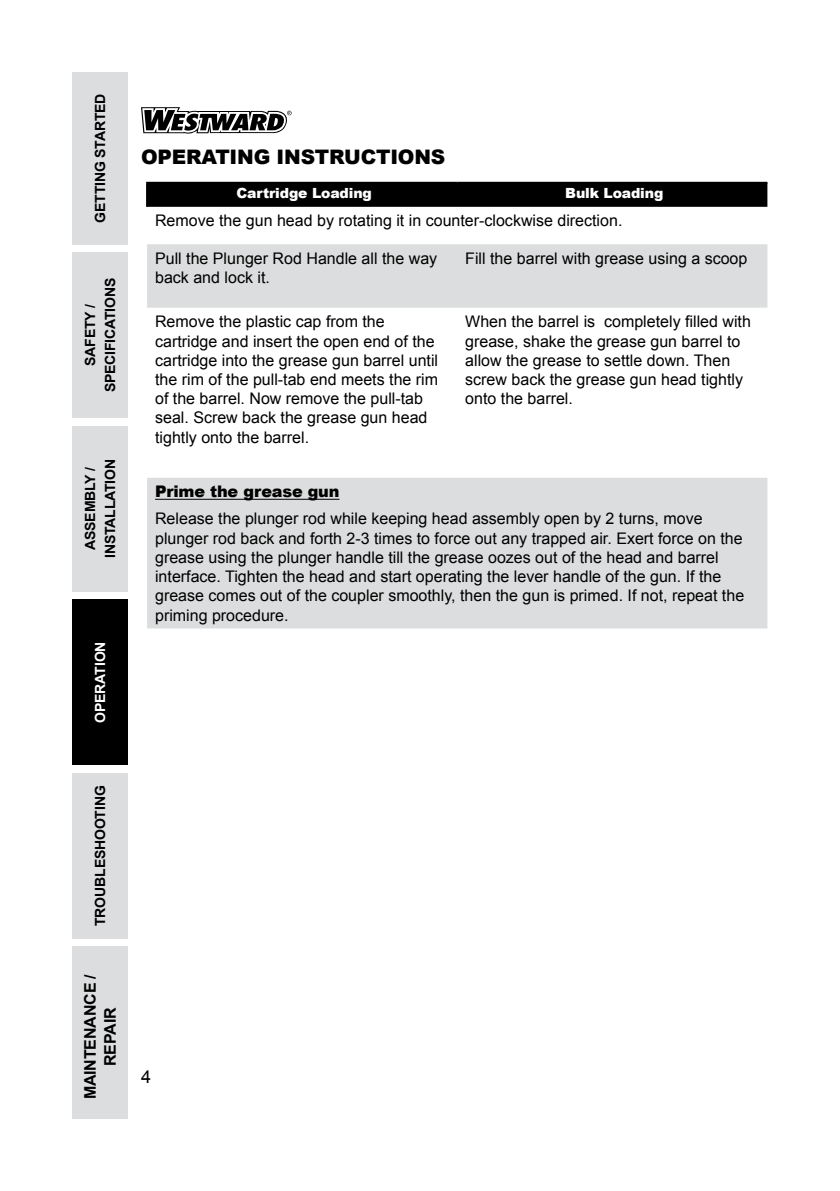
<style>
.page{position:relative;width:840px;height:1191px;background:#fff}
.page>*{position:absolute;margin:0;border:0;box-sizing:border-box;transform-origin:0 0}
.t1{font:900 20px "Arial";letter-spacing:-.01em;color:#000}
.t2{font:18px "Arial";color:#000}
.t3{font:16px/19.2px "Arial";color:#000}
.t4{font:700 16px/20px "Arial";letter-spacing:-.01em;color:#000;text-align:center}
.t5{font:900 16px "Arial";letter-spacing:-.01em;color:#000}
.t6{font:700 14px/20px "Arial";letter-spacing:-.01em;color:#000;text-align:center}
.t7{font:900 14px "Arial";letter-spacing:-.01em;color:#fff}
.t8{font:700 14px "Arial";letter-spacing:-.01em;color:#fff}
</style>
<div class="page">
<div style="left:72px;top:72px;width:56px;height:172px;background:#dcddde"></div>
<div style="left:72px;top:252px;width:56px;height:166px;background:#dcddde"></div>
<div style="left:72px;top:426px;width:56px;height:165px;background:#dcddde"></div>
<div style="left:72px;top:599px;width:56px;height:166px;background:#000"></div>
<div style="left:72px;top:773px;width:56px;height:165px;background:#dcddde"></div>
<div style="left:72px;top:946px;width:56px;height:173px;background:#dcddde"></div>
<svg style="left:141px;top:107px;width:150px;height:27px"></svg>
<div style="left:148px;top:184px;width:619px;height:23px;background:#000"></div>
<svg style="left:147px;top:244px;width:620px;height:384px;fill:#dcddde"></svg>
<hr style="left:146px;top:182px;width:311px;height:2px;background:#000">
<hr style="left:146px;top:184px;width:2px;height:23px;background:#000">
<hr style="left:457px;top:182px;width:310px;height:2px;background:#000">
<hr style="left:155px;top:499px;width:184px;height:1px;background:#000">
<p class="t6" style="left:91px;top:223px;width:131px;rotate:-90deg">Getting Started</p>
<p class="t6" style="left:81px;top:392px;width:115px;rotate:-90deg">Safety /<br>Specifications</p>
<p class="t6" style="left:81px;top:558px;width:101px;rotate:-90deg">Assembly /<br>Installation</p>
<p class="t8" style="left:91px;top:722px;width:83px;rotate:-90deg">Operation</p>
<p class="t1" style="left:141px;top:142px;width:306px">OPERATING INSTRUCTIONS</p>
<p class="t7" style="left:236px;top:183px;width:137px">Cartridge Loading</p>
<p class="t7" style="left:565px;top:183px;width:100px">Bulk Loading</p>
<p class="t3" style="left:155px;top:211px;width:468px">Remove the gun head by rotating it in counter-clockwise direction.</p>
<p class="t3" style="left:155px;top:249px;width:283px">Pull the Plunger Rod Handle all the way back and lock it.</p>
<p class="t3" style="left:465px;top:249px;width:283px">Fill the barrel with grease using a scoop</p>
<p class="t3" style="left:155px;top:312px;width:284px">Remove the plastic cap from the cartridge and insert the open end of the cartridge into the grease gun barrel until the rim of the pull-tab end meets the rim of the barrel. Now remove the pull-tab seal. Screw back the grease gun head tightly onto the barrel.</p>
<p class="t3" style="left:465px;top:312px;width:287px">When the barrel is completely filled with grease, shake the grease gun barrel to allow the grease to settle down. Then screw back the grease gun head tightly onto the barrel.</p>
<p class="t5" style="left:155px;top:480px;width:186px">Prime the grease gun</p>
<p class="t3" style="left:155px;top:509px;width:590px">Release the plunger rod while keeping head assembly open by 2 turns, move plunger rod back and forth 2-3 times to force out any trapped air. Exert force on the grease using the plunger handle till the grease oozes out of the head and barrel interface. Tighten the head and start operating the lever handle of the gun. If the grease comes out of the coupler smoothly, then the gun is primed. If not, repeat the priming procedure.</p>
<p class="t6" style="left:91px;top:926px;width:140px;rotate:-90deg">Troubleshooting</p>
<p class="t4" style="left:81px;top:1099px;width:127px;rotate:-90deg">Maintenance /<br>Repair</p>
<p class="t2" style="left:141px;top:1065px;width:12px">4</p>
</div>
